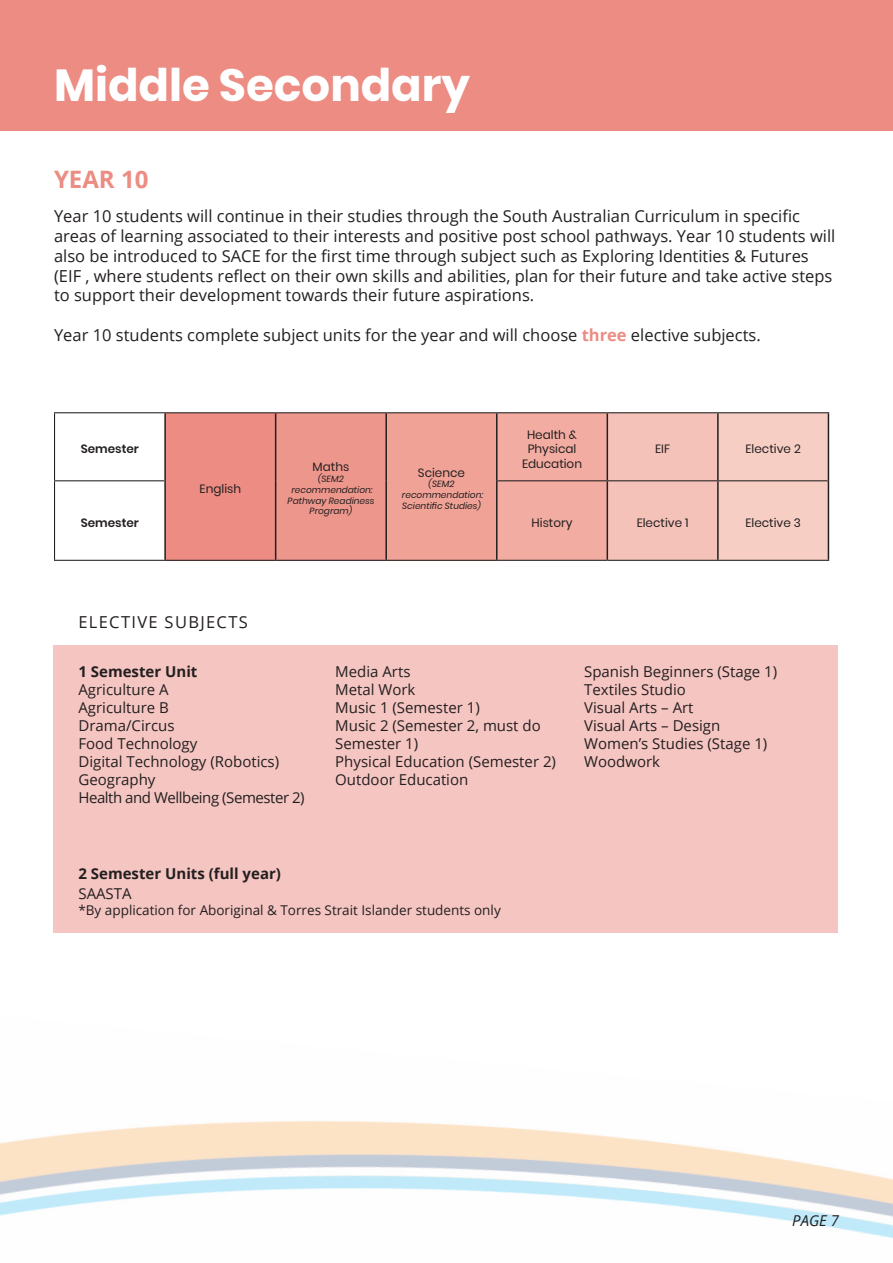
<style>
.page{position:relative;width:893px;height:1263px;background:#fff}
.page>*{position:absolute;margin:0;border:0;box-sizing:border-box;transform-origin:0 0}
.t1{font:700 45px "Poppins";color:#fff}
.t2{font:700 24px "Open Sans";color:#ec8c83}
.t3{font:16.5px/19.8px "Open Sans";color:#231f20}
.t4{font:16.5px "Open Sans";letter-spacing:.08em;color:#231f20}
.t5{font:15px/18px "Open Sans";color:#231f20}
.t6{font:700 15px "Open Sans";color:#231f20}
.t7{font:15px "Open Sans";letter-spacing:-.03em;color:#231f20}
.t8{font:italic 15px "Open Sans";color:#231f20}
.t9{font:13.5px "Open Sans";color:#231f20}
.t10{font:12px "Poppins";color:#231f20}
.t11{font:600 12px "Poppins";color:#231f20}
.t12{font:italic 9px/10.8px "Poppins";color:#231f20;text-align:center}
.s1{font-weight:700;color:#ec8c83}
</style>
<div class="page">
<div style="left:0;top:0;width:893px;height:130px;background:#ec8c83"></div>
<div style="left:53px;top:645px;width:785px;height:287px;background:#f5c5c1"></div>
<div style="left:165px;top:413px;width:111px;height:147px;background:#ec8c83"></div>
<div style="left:276px;top:413px;width:110px;height:147px;background:#ed968c"></div>
<div style="left:386px;top:413px;width:111px;height:147px;background:#f0a296"></div>
<svg style="left:497px;top:413px;width:331px;height:147px;background:#f2bcb3"></svg>
<hr style="left:164px;top:413px;width:2px;height:68px;background:#231f20">
<hr style="left:275px;top:413px;width:1px;height:68px;background:#231f20">
<hr style="left:385px;top:413px;width:2px;height:68px;background:#231f20">
<hr style="left:496px;top:413px;width:1px;height:68px;background:#231f20">
<hr style="left:607px;top:413px;width:1px;height:67px;background:#231f20">
<hr style="left:717px;top:413px;width:2px;height:67px;background:#231f20">
<hr style="left:828px;top:413px;width:1px;height:68px;background:#231f20">
<hr style="left:164px;top:481px;width:2px;height:79px;background:#231f20">
<hr style="left:275px;top:481px;width:1px;height:79px;background:#231f20">
<hr style="left:385px;top:481px;width:2px;height:79px;background:#231f20">
<hr style="left:496px;top:481px;width:1px;height:79px;background:#231f20">
<hr style="left:607px;top:481px;width:1px;height:79px;background:#231f20">
<hr style="left:717px;top:481px;width:2px;height:79px;background:#231f20">
<hr style="left:828px;top:481px;width:1px;height:79px;background:#231f20">
<hr style="left:54px;top:412px;width:111px;height:1px;background:#231f20">
<hr style="left:54px;top:413px;width:1px;height:67px;background:#231f20">
<hr style="left:165px;top:412px;width:111px;height:1px;background:#231f20">
<hr style="left:276px;top:412px;width:110px;height:1px;background:#231f20">
<hr style="left:386px;top:412px;width:111px;height:1px;background:#231f20">
<hr style="left:497px;top:412px;width:110px;height:1px;background:#231f20">
<hr style="left:607px;top:412px;width:111px;height:1px;background:#231f20">
<hr style="left:718px;top:412px;width:111px;height:1px;background:#231f20">
<hr style="left:54px;top:480px;width:110px;height:1px;background:#231f20">
<hr style="left:54px;top:481px;width:1px;height:79px;background:#231f20">
<hr style="left:497px;top:480px;width:110px;height:1px;background:#231f20">
<hr style="left:607px;top:480px;width:111px;height:1px;background:#231f20">
<hr style="left:718px;top:480px;width:110px;height:1px;background:#231f20">
<hr style="left:54px;top:560px;width:111px;height:1px;background:#231f20">
<hr style="left:165px;top:560px;width:111px;height:1px;background:#231f20">
<hr style="left:276px;top:560px;width:110px;height:1px;background:#231f20">
<hr style="left:386px;top:560px;width:111px;height:1px;background:#231f20">
<hr style="left:497px;top:560px;width:110px;height:1px;background:#231f20">
<hr style="left:607px;top:560px;width:111px;height:1px;background:#231f20">
<hr style="left:718px;top:560px;width:111px;height:1px;background:#231f20">
<p class="t1" style="left:54px;top:59px;width:417px">Middle Secondary</p>
<p class="t2" style="left:54px;top:162px;width:96px">YEAR 10</p>
<p class="t3" style="left:54px;top:206px;width:783px">Year 10 students will continue in their studies through the South Australian Curriculum in specific areas of learning associated to their interests and positive post school pathways. Year 10 students will also be introduced to SACE for the first time through subject such as Exploring Identities &amp; Futures (EIF , where students reflect on their own skills and abilities, plan for their future and take active steps to support their development towards their future aspirations.</p>
<p class="t3" style="left:54px;top:325px;width:708px">Year 10 students complete subject units for the year and will choose <span class="s1">three</span> elective subjects.</p>
<p class="t10" style="left:527px;top:427px;width:52px">Health &amp;</p>
<p class="t10" style="left:528px;top:442px;width:50px">Physical</p>
<p class="t10" style="left:522px;top:456px;width:62px">Education</p>
<p class="t10" style="left:655px;top:442px;width:16px">EIF</p>
<p class="t10" style="left:745px;top:442px;width:57px">Elective 2</p>
<p class="t11" style="left:81px;top:442px;width:60px">Semester</p>
<p class="t10" style="left:313px;top:460px;width:38px">Maths</p>
<p class="t12" style="left:318px;top:473px;width:27px">(SEM2</p>
<p class="t12" style="left:291px;top:484px;width:83px">recommendation:</p>
<p class="t12" style="left:288px;top:495px;width:88px">Pathway Readiness<br>Program)</p>
<p class="t10" style="left:418px;top:465px;width:49px">Science</p>
<p class="t12" style="left:429px;top:479px;width:27px">(SEM2</p>
<p class="t12" style="left:402px;top:490px;width:83px">recommendation:</p>
<p class="t12" style="left:402px;top:500px;width:80px">Scientific Studies)</p>
<p class="t10" style="left:200px;top:482px;width:43px">English</p>
<p class="t11" style="left:81px;top:516px;width:60px">Semester</p>
<p class="t10" style="left:532px;top:516px;width:42px">History</p>
<p class="t10" style="left:637px;top:516px;width:53px">Elective 1</p>
<p class="t10" style="left:745px;top:516px;width:57px">Elective 3</p>
<p class="t4" style="left:78px;top:611px;width:171px">ELECTIVE SUBJECTS</p>
<p class="t6" style="left:78px;top:661px;width:121px">1 Semester Unit</p>
<p class="t5" style="left:78px;top:680px;width:92px">Agriculture A</p>
<p class="t5" style="left:78px;top:698px;width:92px">Agriculture B</p>
<p class="t5" style="left:78px;top:716px;width:98px">Drama/Circus</p>
<p class="t5" style="left:78px;top:734px;width:120px">Food Technology</p>
<p class="t5" style="left:78px;top:752px;width:202px">Digital Technology (Robotics)</p>
<p class="t5" style="left:78px;top:770px;width:79px">Geography</p>
<p class="t7" style="left:78px;top:787px;width:228px">Health and Wellbeing (Semester 2)</p>
<p class="t5" style="left:335px;top:662px;width:77px">Media Arts</p>
<p class="t5" style="left:335px;top:680px;width:82px">Metal Work</p>
<p class="t5" style="left:335px;top:698px;width:146px">Music 1 (Semester 1)</p>
<p class="t5" style="left:335px;top:716px;width:207px">Music 2 (Semester 2, must do<br>Semester 1)</p>
<p class="t5" style="left:335px;top:752px;width:222px">Physical Education (Semester 2)</p>
<p class="t5" style="left:335px;top:770px;width:135px">Outdoor Education</p>
<p class="t6" style="left:78px;top:863px;width:204px">2 Semester Units (full year)</p>
<p class="t5" style="left:78px;top:884px;width:55px">SAASTA</p>
<p class="t9" style="left:78px;top:901px;width:424px">*By application for Aboriginal &amp; Torres Strait Islander students only</p>
<p class="t5" style="left:584px;top:662px;width:195px">Spanish Beginners (Stage 1)</p>
<p class="t5" style="left:584px;top:680px;width:103px">Textiles Studio</p>
<p class="t5" style="left:584px;top:698px;width:111px">Visual Arts – Art</p>
<p class="t5" style="left:584px;top:716px;width:138px">Visual Arts – Design</p>
<p class="t5" style="left:584px;top:734px;width:185px">Women’s Studies (Stage 1)</p>
<p class="t5" style="left:584px;top:752px;width:77px">Woodwork</p>
<p class="t8" style="left:792px;top:1211px;width:48px">PAGE 7</p>
</div>
